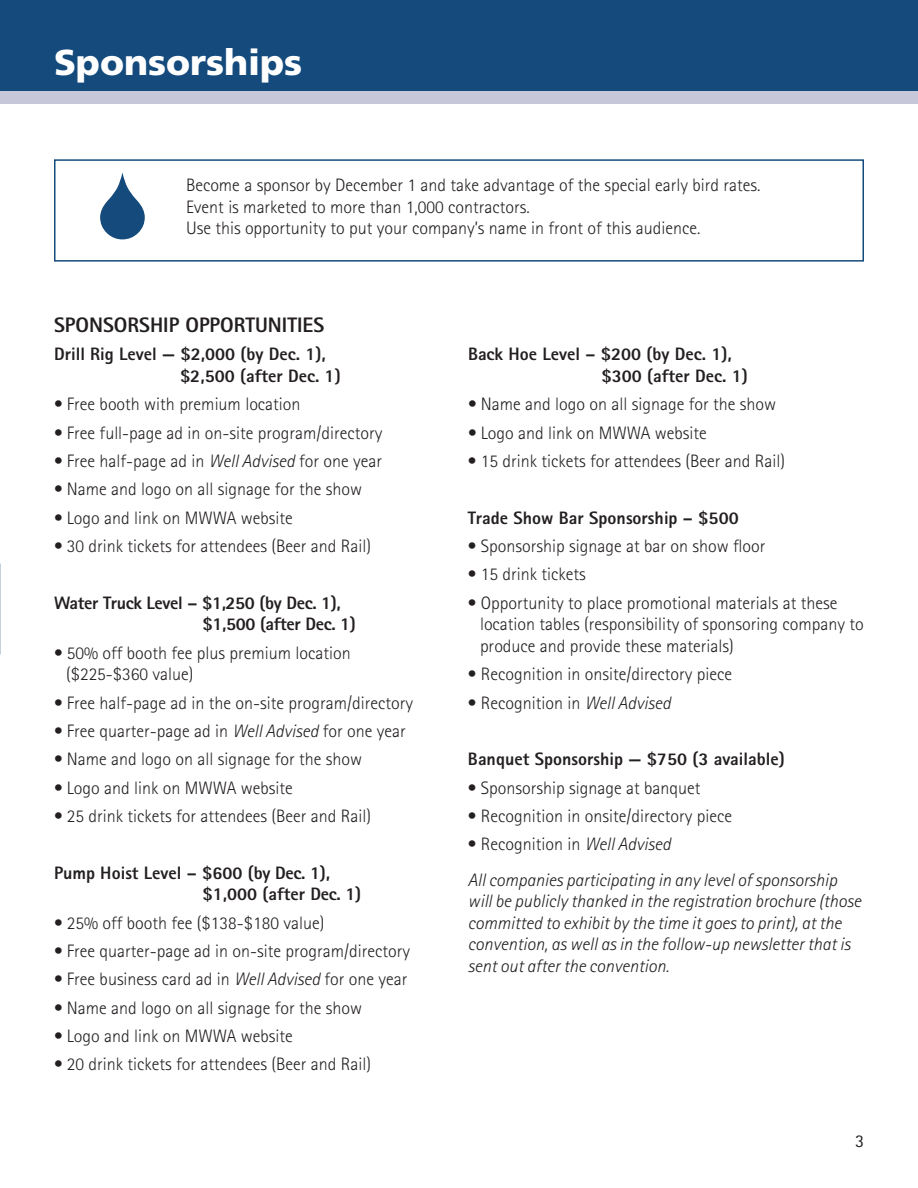
<style>
.page{position:relative;width:918px;height:1188px;background:#fff}
.page>*{position:absolute;margin:0;border:0;box-sizing:border-box;transform-origin:0 0}
.t1{font:900 36px "Frutiger LT Std";color:#fff}
.t2{font:800 21px "Rotis Sans Serif";color:#231f20}
.t3{font:300 18px/21.6px "Rotis Sans Serif";color:#231f20}
.t4{font:italic 300 18px/21.6px "Rotis Sans Serif";color:#231f20}
.t5{font:800 18px/21.6px "Rotis Sans Serif";color:#231f20}
.t6{font:800 18px/21.6px "Rotis Sans Serif";letter-spacing:-.02em;color:#231f20}
.t7{font:18px "Rotis Sans Serif";color:#231f20}
.s1{font-style:italic}
.s2{font-style:normal}
</style>
<div class="page">
<div style="left:0;top:0;width:918px;height:91px;background:#144a7c"></div>
<svg style="left:100px;top:173px;width:45px;height:66px"></svg>
<div style="left:54px;top:159px;width:810px;height:103px;border:2px solid #144a7c"></div>
<div style="left:0;top:91px;width:918px;height:13px;background:#c6c8d9"></div>
<h1 class="t1" style="left:54px;top:41px;width:250px">Sponsorships</h1>
<p class="t3" style="left:186px;top:174px;width:576px">Become a sponsor by December 1 and take advantage of the special early bird rates.<br>Event is marketed to more than 1,000 contractors.<br>Use this opportunity to put your company’s name in front of this audience.</p>
<p class="t2" style="left:54px;top:312px;width:272px">SPONSORSHIP OPPORTUNITIES</p>
<p class="t5" style="left:180px;top:343px;width:162px;text-indent:-126px">Drill Rig Level — $2,000 (by Dec. 1), $2,500 (after Dec. 1)</p>
<p class="t3" style="left:54px;top:393px;width:248px">• Free booth with premium location</p>
<p class="t3" style="left:54px;top:422px;width:330px">• Free full-page ad in on-site program/directory</p>
<p class="t3" style="left:54px;top:450px;width:330px">• Free half-page ad in <span class="s1">Well Advised</span> for one year</p>
<p class="t3" style="left:54px;top:479px;width:310px">• Name and logo on all signage for the show</p>
<p class="t3" style="left:54px;top:507px;width:240px">• Logo and link on MWWA website</p>
<p class="t3" style="left:54px;top:535px;width:319px">• 30 drink tickets for attendees (Beer and Rail)</p>
<p class="t6" style="left:202px;top:592px;width:155px;text-indent:-148px">Water Truck Level – $1,250 (by Dec. 1), $1,500 (after Dec. 1)</p>
<p class="t3" style="left:66px;top:642px;width:286px;text-indent:-12px">• 50% off booth fee plus premium location ($225-$360 value)</p>
<p class="t3" style="left:54px;top:692px;width:361px">• Free half-page ad in the on-site program/directory</p>
<p class="t3" style="left:54px;top:720px;width:353px">• Free quarter-page ad in <span class="s1">Well Advised</span> for one year</p>
<p class="t3" style="left:54px;top:749px;width:310px">• Name and logo on all signage for the show</p>
<p class="t3" style="left:54px;top:777px;width:240px">• Logo and link on MWWA website</p>
<p class="t3" style="left:54px;top:805px;width:319px">• 25 drink tickets for attendees (Beer and Rail)</p>
<p class="t5" style="left:202px;top:862px;width:160px;text-indent:-148px">Pump Hoist Level – $600 (by Dec. 1), $1,000 (after Dec. 1)</p>
<p class="t3" style="left:54px;top:912px;width:272px">• 25% off booth fee ($138-$180 value)</p>
<p class="t3" style="left:54px;top:940px;width:358px">• Free quarter-page ad in on-site program/directory</p>
<p class="t3" style="left:54px;top:969px;width:355px">• Free business card ad in <span class="s1">Well Advised</span> for one year</p>
<p class="t3" style="left:54px;top:997px;width:310px">• Name and logo on all signage for the show</p>
<p class="t3" style="left:54px;top:1025px;width:240px">• Logo and link on MWWA website</p>
<p class="t3" style="left:54px;top:1054px;width:319px">• 20 drink tickets for attendees (Beer and Rail)</p>
<p class="t5" style="left:602px;top:343px;width:148px;text-indent:-134px">Back Hoe Level – $200 (by Dec. 1), $300 (after Dec. 1)</p>
<p class="t3" style="left:468px;top:393px;width:310px">• Name and logo on all signage for the show</p>
<p class="t3" style="left:468px;top:422px;width:240px">• Logo and link on MWWA website</p>
<p class="t3" style="left:468px;top:450px;width:319px">• 15 drink tickets for attendees (Beer and Rail)</p>
<p class="t5" style="left:468px;top:507px;width:272px">Trade Show Bar Sponsorship – $500</p>
<p class="t3" style="left:468px;top:535px;width:299px">• Sponsorship signage at bar on show floor</p>
<p class="t3" style="left:468px;top:564px;width:119px">• 15 drink tickets</p>
<p class="t3" style="left:480px;top:592px;width:385px;text-indent:-12px">• Opportunity to place promotional materials at these location tables (responsibility of sponsoring company to produce and provide these materials)</p>
<p class="t3" style="left:468px;top:663px;width:266px">• Recognition in onsite/directory piece</p>
<p class="t3" style="left:468px;top:692px;width:204px">• Recognition in <span class="s1">Well Advised</span></p>
<p class="t5" style="left:468px;top:748px;width:318px">Banquet Sponsorship — $750 (3 available)</p>
<p class="t3" style="left:468px;top:777px;width:234px">• Sponsorship signage at banquet</p>
<p class="t3" style="left:468px;top:805px;width:266px">• Recognition in onsite/directory piece</p>
<p class="t4" style="left:468px;top:827px;width:371px;line-height:35.1px"><span class="s2">• Recognition in</span> Well Advised<br>All companies participating in any level of sponsorship</p>
<p class="t4" style="left:468px;top:891px;width:395px">will be publicly thanked in the registration brochure (those committed to exhibit by the time it goes to print), at the convention, as well as in the follow-up newsletter that is sent out after the convention.</p>
<p class="t7" style="left:855px;top:1131px;width:10px">3</p>
</div>
